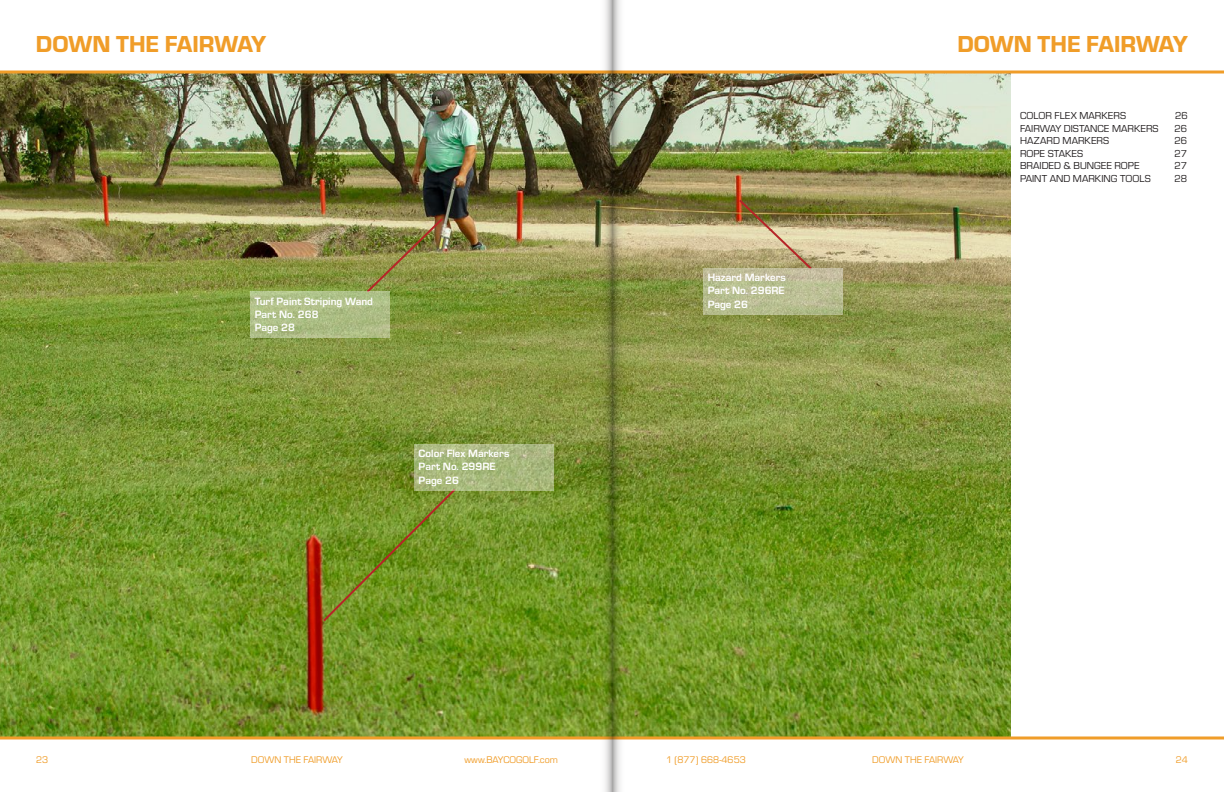
<style>
.page{position:relative;width:1224px;height:792px;background:#fff}
.page>*{position:absolute;margin:0;border:0;box-sizing:border-box;transform-origin:0 0}
.t1{font:24px "Eurostile Hea";color:#f09d29}
.t2{font:700 11px/13.2px "Eurostile";color:#fff}
.t3{font:10.5px "Eurostile";color:#231f20}
.t4{font:10px "Eurostile";color:#f09d29}
</style>
<div class="page">
<img style="left:0;top:74px;width:1011px;height:662px">
<svg style="left:321px;top:487px;width:136px;height:136px"></svg>
<img style="left:365px;top:216px;width:80px;height:79px">
<svg style="left:414px;top:444px;width:140px;height:47px;fill:#a9b87e"></svg>
<svg style="left:250px;top:291px;width:140px;height:47px;fill:#afbf86"></svg>
<img style="left:737px;top:198px;width:77px;height:70px">
<svg style="left:703px;top:268px;width:140px;height:47px;fill:#bbbe94"></svg>
<svg style="left:0;top:70px;width:1224px;height:4px;fill:#f09d29"></svg>
<svg style="left:0;top:736px;width:1224px;height:4px;fill:#f09d29"></svg>
<img style="left:597px;top:0;width:30px;height:792px">
<h1 class="t1" style="left:36px;top:27px;width:232px">DOWN THE FAIRWAY</h1>
<h1 class="t1" style="left:957px;top:27px;width:232px">DOWN THE FAIRWAY</h1>
<p class="t2" style="left:255px;top:294px;width:120px">Turf Paint Striping Wand<br>Part No. 268<br>Page 28</p>
<p class="t2" style="left:419px;top:446px;width:92px">Color Flex Markers<br>Part No. 299RE<br>Page 26</p>
<p class="t2" style="left:708px;top:270px;width:80px;text-align:justify">Hazard Markers Part No. 296RE Page 26</p>
<p class="t3" style="left:1020px;top:108px;width:108px">COLOR FLEX MARKERS</p>
<p class="t3" style="left:1175px;top:108px;width:14px">26</p>
<p class="t3" style="left:1020px;top:121px;width:140px">FAIRWAY DISTANCE MARKERS</p>
<p class="t3" style="left:1174px;top:121px;width:14px">26</p>
<p class="t3" style="left:1020px;top:134px;width:91px">HAZARD MARKERS</p>
<p class="t3" style="left:1174px;top:134px;width:14px">26</p>
<p class="t3" style="left:1020px;top:146px;width:65px">ROPE STAKES</p>
<p class="t3" style="left:1174px;top:146px;width:14px">27</p>
<p class="t3" style="left:1020px;top:159px;width:121px">BRAIDED &amp; BUNGEE ROPE</p>
<p class="t3" style="left:1174px;top:159px;width:14px">27</p>
<p class="t3" style="left:1020px;top:171px;width:132px">PAINT AND MARKING TOOLS</p>
<p class="t3" style="left:1174px;top:171px;width:14px">28</p>
<p class="t4" style="left:36px;top:753px;width:14px">23</p>
<p class="t4" style="left:251px;top:753px;width:93px">DOWN THE FAIRWAY</p>
<p class="t4" style="left:465px;top:753px;width:95px">www.BAYCOGOLF.com</p>
<p class="t4" style="left:666px;top:753px;width:82px">1 (877) 668-4653</p>
<p class="t4" style="left:872px;top:753px;width:93px">DOWN THE FAIRWAY</p>
<p class="t4" style="left:1176px;top:753px;width:14px">24</p>
</div>
